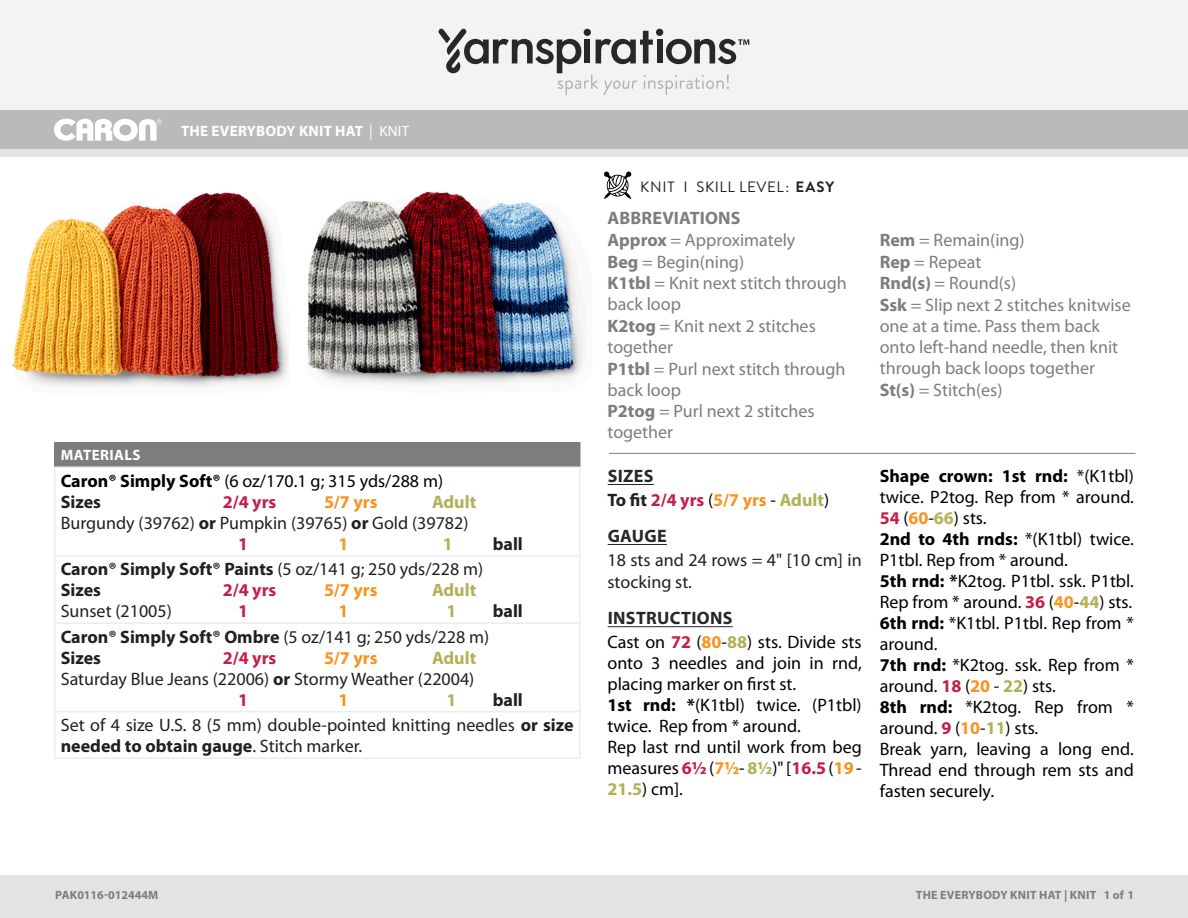
<style>
.page{position:relative;width:1188px;height:918px;background:#fff}
.page>*{position:absolute;margin:0;border:0;box-sizing:border-box;transform-origin:0 0}
.t1{font:18px/21px "Myriad Pro";color:#000}
.Abbreviations{font:18px/21px "Myriad Pro";color:#7d7d7d}
.Default{font:18px/21px "Myriad Pro";color:#231f20}
.Default-2{font:700 18px "Myriad Pro";color:#231f20}
.Default-3{font:700 18px "Myriad Pro";color:#c31f48}
.Body{font:18px/21.6px "Myriad Pro";color:#231f20}
.Head{font:700 18px "Myriad Pro";letter-spacing:.02em;color:#24282a}
.Default-4{font:700 18px "Myriad Pro";color:#f7931e}
.Default-5{font:700 18px "Myriad Pro";color:#b1b157}
.Abbreviations_Head{font:700 18px "Myriad Pro";letter-spacing:.01em;color:#7d7d7d}
.Pattern_Title{font:700 15px "Myriad Pro";letter-spacing:.02em;color:#fff}
.Skill_Level{font:15px "Brandon Grotesque";letter-spacing:.035em;color:#231f20}
.Pattern_Title-2{font:15px "Myriad Pro";letter-spacing:.02em;color:#fff}
.Materials_Head{font:700 15px "Myriad Pro";letter-spacing:.03em;color:#fff}
.t2{font:700 12px "Myriad Pro";color:#7d7d7d}
.t3{font:700 12px "Myriad Pro";letter-spacing:.02em;color:#7d7d7d}
.s1{font-weight:400}
.s2{font-weight:700}
.s3{color:#231f20}
.s4{font-weight:400;color:#000}
.s5{color:#f7931e}
.s6{color:#b1b157}
.s7{font-weight:700;color:#c31f48}
.s8{font-weight:700;color:#f7931e}
.s9{font-weight:700;color:#b1b157}
</style>
<div class="page">
<div style="left:0;top:875px;width:1188px;height:43px;background:#e4e3e3"></div>
<div style="left:0;top:149px;width:1188px;height:9px;background:#e4e3e3"></div>
<div style="left:0;top:0;width:1188px;height:111px;background:#f2f3f4"></div>
<div style="left:0;top:111px;width:1188px;height:38px;background:#bbbaba"></div>
<svg style="left:604px;top:171px;width:27px;height:28px"></svg>
<svg style="left:54px;top:119px;width:108px;height:22px"></svg>
<div style="left:55px;top:443px;width:525px;height:24px;background:#7d7d7d"></div>
<hr style="left:54px;top:468px;width:2px;height:87px;background:#eaeced">
<hr style="left:54px;top:556px;width:2px;height:66px;background:#eaeced">
<hr style="left:54px;top:624px;width:2px;height:87px;background:#eaeced">
<hr style="left:54px;top:712px;width:2px;height:45px;background:#eaeced">
<hr style="left:579px;top:468px;width:1px;height:87px;background:#eaeced">
<hr style="left:579px;top:556px;width:1px;height:66px;background:#eaeced">
<hr style="left:579px;top:624px;width:1px;height:87px;background:#eaeced">
<hr style="left:579px;top:712px;width:1px;height:45px;background:#eaeced">
<hr style="left:54px;top:466px;width:526px;height:2px;background:#eaeced">
<hr style="left:54px;top:555px;width:526px;height:1px;background:#eaeced">
<hr style="left:54px;top:622px;width:526px;height:2px;background:#eaeced">
<hr style="left:54px;top:711px;width:526px;height:1px;background:#eaeced">
<hr style="left:54px;top:757px;width:526px;height:2px;background:#eaeced">
<hr style="left:54px;top:442px;width:526px;height:2px;background:#7d7d7d">
<hr style="left:54px;top:444px;width:2px;height:22px;background:#7d7d7d">
<svg style="left:438px;top:29px;width:311px;height:66px"></svg>
<hr style="left:608px;top:484px;width:46px;height:1px;background:#24282a">
<hr style="left:608px;top:544px;width:59px;height:1px;background:#24282a">
<hr style="left:608px;top:626px;width:125px;height:1px;background:#24282a">
<hr style="left:609px;top:453px;width:527px;height:1px;background:#7d7d7d">
<img style="left:307px;top:191px;width:276px;height:194px">
<img style="left:12px;top:192px;width:276px;height:195px">
<p class="Pattern_Title" style="left:181px;top:121px;width:230px">THE EVERYBODY KNIT HAT <span class="s1">| KNIT</span></p>
<p class="Pattern_Title-2" style="left:181px;top:122px;width:83px"><span class="s2">X</span> | CROCHET</p>
<p class="Materials_Head" style="left:61px;top:445px;width:81px">MATERIALS</p>
<p class="t1" style="left:61px;top:470px;width:384px"><span class="s2">Caron® Simply Soft®</span> (6 oz/170.1 g; 315 yds/288 m)</p>
<p class="Default-2" style="left:61px;top:490px;width:42px">Sizes</p>
<p class="Default-3" style="left:223px;top:490px;width:55px">2/4 yrs</p>
<p class="Default-4" style="left:324px;top:490px;width:55px">5/7 yrs</p>
<p class="Default-5" style="left:432px;top:490px;width:46px">Adult</p>
<p class="Default" style="left:61px;top:512px;width:409px">Burgundy (39762) <span class="s2">or</span> Pumpkin (39765) <span class="s2">or</span> Gold (39782)</p>
<p class="Default-3" style="left:238px;top:532px;width:11px">1</p>
<p class="Default-4" style="left:339px;top:532px;width:11px">1</p>
<p class="Default-5" style="left:443px;top:532px;width:11px">1</p>
<p class="Default-2" style="left:493px;top:532px;width:32px">ball</p>
<p class="Default-2" style="left:61px;top:557px;width:424px">Caron® Simply Soft® Paints <span class="s1">(5 oz/141 g; 250 yds/228 m)</span></p>
<p class="Default-2" style="left:61px;top:578px;width:42px">Sizes</p>
<p class="Default-3" style="left:223px;top:578px;width:55px">2/4 yrs</p>
<p class="Default-4" style="left:324px;top:578px;width:55px">5/7 yrs</p>
<p class="Default-5" style="left:432px;top:578px;width:46px">Adult</p>
<p class="Default" style="left:61px;top:600px;width:113px">Sunset (21005)</p>
<p class="Default-3" style="left:238px;top:599px;width:11px">1</p>
<p class="Default-4" style="left:339px;top:599px;width:11px">1</p>
<p class="Default-5" style="left:447px;top:599px;width:11px">1</p>
<p class="Default-2" style="left:493px;top:599px;width:32px">ball</p>
<p class="Default-2" style="left:61px;top:625px;width:430px">Caron® Simply Soft® Ombre <span class="s1">(5 oz/141 g; 250 yds/228 m)</span></p>
<p class="Default-2" style="left:61px;top:646px;width:42px">Sizes</p>
<p class="Default-3" style="left:223px;top:646px;width:55px">2/4 yrs</p>
<p class="Default-4" style="left:324px;top:646px;width:55px">5/7 yrs</p>
<p class="Default-5" style="left:432px;top:646px;width:46px">Adult</p>
<p class="Default" style="left:61px;top:668px;width:415px">Saturday Blue Jeans (22006) <span class="s2">or</span> Stormy Weather (22004)</p>
<p class="Default-3" style="left:238px;top:688px;width:11px">1</p>
<p class="Default-4" style="left:339px;top:688px;width:11px">1</p>
<p class="Default-5" style="left:447px;top:688px;width:11px">1</p>
<p class="Default-2" style="left:493px;top:688px;width:32px">ball</p>
<p class="Default" style="left:61px;top:714px;width:514px">Set of 4 size U.S. 8 (5 mm) double-pointed knitting needles <span class="s2">or size needed to obtain gauge</span>. Stitch marker.</p>
<p class="Skill_Level" style="left:640px;top:177px;width:196px">KNIT I SKILL LEVEL: <span class="s2">EASY</span></p>
<p class="Abbreviations_Head" style="left:608px;top:206px;width:135px">ABBREVIATIONS</p>
<p class="Abbreviations" style="left:608px;top:229px;width:189px"><span class="s2">Approx</span> = Approximately</p>
<p class="Abbreviations" style="left:608px;top:251px;width:138px"><span class="s2">Beg</span> = Begin(ning)</p>
<p class="Abbreviations" style="left:608px;top:273px;width:241px"><span class="s2">K1tbl</span> = Knit next stitch through back loop</p>
<p class="Abbreviations" style="left:608px;top:315px;width:210px"><span class="s2">K2tog</span> = Knit next 2 stitches together</p>
<p class="Abbreviations" style="left:608px;top:358px;width:240px"><span class="s2">P1tbl</span> = Purl next stitch through back loop</p>
<p class="Abbreviations" style="left:608px;top:400px;width:209px"><span class="s2">P2tog</span> = Purl next 2 stitches together</p>
<p class="Head" style="left:608px;top:464px;width:48px">SIZES</p>
<p class="Default-3" style="left:608px;top:488px;width:223px"><span class="s3">To fit</span> 2/4 yrs <span class="s4">(</span><span class="s5">5/7 yrs</span> <span class="s4">-</span> <span class="s6">Adult</span><span class="s4">)</span></p>
<p class="Head" style="left:608px;top:524px;width:61px">GAUGE</p>
<p class="Body" style="left:608px;top:549px;width:256px">18 sts and 24 rows = 4" [10 cm] in stocking st.</p>
<p class="Head" style="left:608px;top:606px;width:126px">INSTRUCTIONS</p>
<p class="t1" style="left:608px;top:631px;width:256px;text-align:justify">Cast on <span class="s7">72</span> (<span class="s8">80</span>-<span class="s9">88</span>) sts. Divide sts onto 3 needles and join in rnd, placing marker on first st.</p>
<p class="t1" style="left:608px;top:694px;width:256px"><span class="s2">1st rnd: *</span>(K1tbl) twice. (P1tbl) twice. Rep from * around.</p>
<p class="t1" style="left:608px;top:736px;width:256px;text-align:justify">Rep last rnd until work from beg measures <span class="s7">6½</span> (<span class="s8">7½</span>- <span class="s9">8½</span>)" [<span class="s7">16.5</span> (<span class="s8">19</span> - <span class="s9">21.5</span>) cm].</p>
<p class="Abbreviations" style="left:880px;top:229px;width:146px"><span class="s2">Rem</span> = Remain(ing)</p>
<p class="Abbreviations" style="left:880px;top:251px;width:103px"><span class="s2">Rep</span> = Repeat</p>
<p class="Abbreviations" style="left:880px;top:273px;width:138px"><span class="s2">Rnd(s)</span> = Round(s)</p>
<p class="Abbreviations" style="left:880px;top:294px;width:253px"><span class="s2">Ssk</span> = Slip next 2 stitches knitwise one at a time. Pass them back onto left-hand needle, then knit through back loops together</p>
<p class="Abbreviations" style="left:880px;top:379px;width:124px"><span class="s2">St(s)</span> = Stitch(es)</p>
<p class="t1" style="left:880px;top:465px;width:256px;text-align:justify"><span class="s2">Shape crown: 1st rnd:</span> *(K1tbl) twice. P2tog. Rep from * around.<br><span class="s7">54</span> (<span class="s8">60</span>-<span class="s9">66</span>) sts.</p>
<p class="t1" style="left:880px;top:528px;width:256px"><span class="s2">2nd to 4th rnds:</span> *(K1tbl) twice.<br>P1tbl. Rep from * around.</p>
<p class="t1" style="left:880px;top:570px;width:256px"><span class="s2">5th rnd: *</span>K2tog. P1tbl. ssk. P1tbl.<br>Rep from * around. <span class="s7">36</span> (<span class="s8">40</span>-<span class="s9">44</span>) sts.</p>
<p class="t1" style="left:880px;top:612px;width:256px"><span class="s2">6th rnd:</span> *K1tbl. P1tbl. Rep from * around.</p>
<p class="t1" style="left:880px;top:654px;width:256px"><span class="s2">7th rnd:</span> *K2tog. ssk. Rep from * around. <span class="s7">18</span> (<span class="s8">20</span> - <span class="s9">22</span>) sts.</p>
<p class="t1" style="left:880px;top:696px;width:256px"><span class="s2">8th rnd:</span> *K2tog. Rep from * around. <span class="s7">9</span> (<span class="s8">10</span>-<span class="s9">11</span>) sts.</p>
<p class="t1" style="left:880px;top:738px;width:256px;text-align:justify">Break yarn, leaving a long end.<br>Thread end through rem sts and fasten securely.</p>
<p class="t2" style="left:54px;top:887px;width:33px">SKU #</p>
<p class="t2" style="left:1030px;top:887px;width:62px">X | CROCHE</p>
<p class="t2" style="left:1127px;top:887px;width:9px">X</p>
<p class="t2" style="left:55px;top:887px;width:105px">PAK0116-012444M</p>
<p class="t3" style="left:916px;top:887px;width:220px">THE EVERYBODY KNIT HAT | KNIT 1 of 1</p>
</div>
